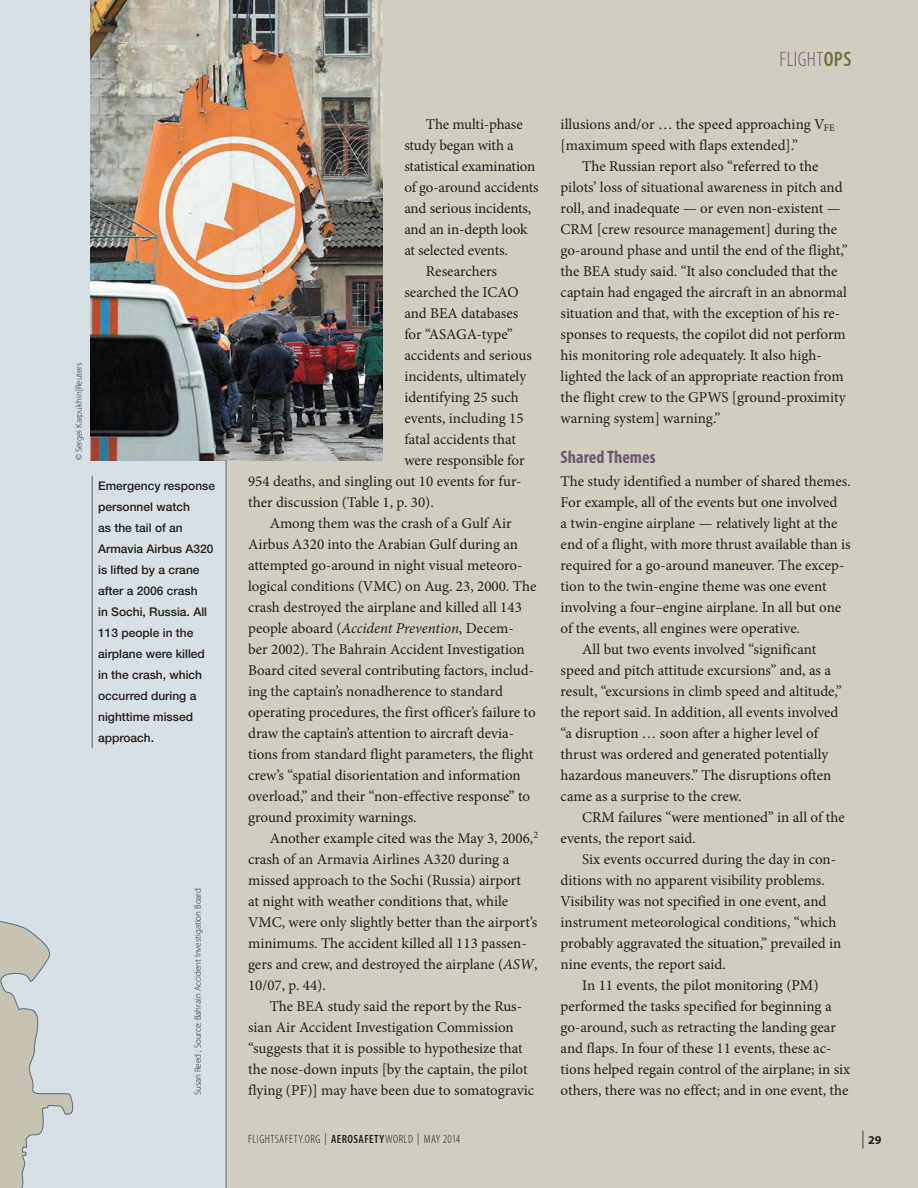
<style>
.page{position:relative;width:918px;height:1188px;background:#fff}
.page>*{position:absolute;margin:0;border:0;box-sizing:border-box;transform-origin:0 0}
.t1{font:300 condensed 21px "Myriad Pro";letter-spacing:.02em;color:#6c5775}
.Subhead_Features{font:700 condensed 18px "Myriad Pro";color:#6c5775}
.Body_Text{font:15px/21px "Minion Pro";color:#231f20}
.Body_Text_Post_Subhe{font:15px/21px "Minion Pro";letter-spacing:-.005em;color:#231f20}
.t2{font:500 12px/21px "Helvetica Neue LT Std";color:#231f20}
.t3{font:300 condensed 12px "Myriad Pro";letter-spacing:.04em;color:#231f20}
.t4{font:700 12px "Myriad Pro";color:#231f20}
.photo_credit{font:300 9px "Myriad Pro";color:#231f20}
.s1{font-style:italic}
.s2{font-weight:600;color:#727144}
.s3{font-weight:600}
.s4{font-weight:300;font-size:18px}
</style>
<div class="page">
<div style="left:226px;top:0;width:692px;height:1188px;background:#d2cebf"></div>
<div style="left:0;top:0;width:226px;height:1188px;background:#d7e0e6"></div>
<svg style="left:0;top:921px;width:74px;height:267px"></svg>
<img style="left:91px;top:0;width:292px;height:460px">
<hr style="left:226px;top:460px;width:1px;height:728px;background:#525f5b">
<hr style="left:92px;top:476px;width:1px;height:272px;background:#6c5775">
<p class="photo_credit" style="left:74px;top:460px;width:99px;rotate:-90deg">© Sergei Karpukhin|Reuters</p>
<p class="t2" style="left:98px;top:475px;width:118px">Emergency response personnel watch<br>as the tail of an<br>Armavia Airbus A320 is lifted by a crane after a 2006 crash<br>in Sochi, Russia. All<br>113 people in the airplane were killed in the crash, which occurred during a nighttime missed approach.</p>
<p class="photo_credit" style="left:192px;top:1095px;width:209px;rotate:-90deg">Susan Reed ; Source: Bahrain Accident Investigation Board</p>
<p class="Body_Text" style="left:404px;top:114px;width:136px;text-indent:22px">The multi-phase study began with a statistical examination of go-around accidents and serious incidents, and an in-depth look at selected events.</p>
<p class="Body_Text" style="left:426px;top:261px;width:73px">Researchers</p>
<p class="Body_Text" style="left:404px;top:282px;width:116px">searched the ICAO</p>
<p class="Body_Text" style="left:404px;top:303px;width:116px">and BEA databases</p>
<p class="Body_Text" style="left:404px;top:324px;width:110px">for “ASAGA-type”</p>
<p class="Body_Text" style="left:404px;top:345px;width:129px">accidents and serious</p>
<p class="Body_Text" style="left:404px;top:366px;width:123px">incidents, ultimately</p>
<p class="Body_Text" style="left:404px;top:387px;width:116px">identifying 25 such</p>
<p class="Body_Text" style="left:404px;top:408px;width:121px">events, including 15</p>
<p class="Body_Text" style="left:404px;top:429px;width:113px">fatal accidents that</p>
<p class="Body_Text" style="left:404px;top:450px;width:122px">were responsible for</p>
<p class="Body_Text" style="left:248px;top:471px;width:275px">954 deaths, and singling out 10 events for fur-</p>
<p class="Body_Text" style="left:248px;top:492px;width:187px">ther discussion (Table 1, p. 30).</p>
<p class="Body_Text" style="left:248px;top:513px;width:290px;text-indent:22px">Among them was the crash of a Gulf Air Airbus A320 into the Arabian Gulf during an attempted go-around in night visual meteoro&shy;logical conditions (VMC) on Aug. 23, 2000. The crash destroyed the airplane and killed all 143 people aboard (<span class="s1">Accident Prevention</span>, Decem&shy;ber 2002). The Bahrain Accident Investigation Board cited several contributing factors, includ&shy;ing the captain’s nonadherence to standard operating procedures, the first officer’s failure to draw the captain’s attention to aircraft devia&shy;tions from standard flight parameters, the flight crew’s “spatial disorientation and information overload,” and their “non-effective response” to ground proximity warnings.</p>
<p class="Body_Text" style="left:248px;top:828px;width:292px;text-indent:22px">Another example cited was the May 3, 2006,<sup>2 </sup>crash of an Armavia Airlines A320 during a missed approach to the Sochi (Russia) airport<br>at night with weather conditions that, while VMC, were only slightly better than the airport’s minimums. The accident killed all 113 passen&shy;gers and crew, and destroyed the airplane (<span class="s1">ASW</span>, 10/07, p. 44).</p>
<p class="Body_Text" style="left:248px;top:996px;width:288px;text-indent:22px">The BEA study said the report by the Rus&shy;sian Air Accident Investigation Commission “suggests that it is possible to hypothesize that the nose-down inputs [by the captain, the pilot flying (PF)] may have been due to somatogravic</p>
<p class="t1" style="left:780px;top:47px;width:73px">FLIGHT<span class="s2">OPS</span></p>
<p class="Body_Text" style="left:561px;top:114px;width:276px">illusions and/or … the speed approaching V<sub>FE </sub>[maximum speed with flaps extended].”</p>
<p class="Body_Text" style="left:561px;top:156px;width:289px;text-indent:22px">The Russian report also “referred to the pilots’ loss of situational awareness in pitch and roll, and inadequate — or even non-existent — CRM [crew resource management] during the go-around phase and until the end of the flight,” the BEA study said. “It also concluded that the captain had engaged the aircraft in an abnormal situation and that, with the exception of his re&shy;sponses to requests, the copilot did not perform his monitoring role adequately. It also high&shy;lighted the lack of an appropriate reaction from the flight crew to the GPWS [ground-proximity warning system] warning.”</p>
<p class="Subhead_Features" style="left:561px;top:445px;width:96px">Shared Themes</p>
<p class="Body_Text_Post_Subhe" style="left:561px;top:471px;width:292px">The study identified a number of shared themes.<br>For example, all of the events but one involved<br>a twin-engine airplane — relatively light at the end of a flight, with more thrust available than is required for a go-around maneuver. The excep&shy;tion to the twin-engine theme was one event involving a four–engine airplane. In all but one of the events, all engines were operative.</p>
<p class="Body_Text" style="left:561px;top:639px;width:283px;text-indent:22px">All but two events involved “significant speed and pitch attitude excursions” and, as a result, “excursions in climb speed and altitude,” the report said. In addition, all events involved “a disruption … soon after a higher level of thrust was ordered and generated potentially hazardous maneuvers.” The disruptions often came as a surprise to the crew.</p>
<p class="Body_Text" style="left:561px;top:807px;width:286px;text-indent:22px">CRM failures “were mentioned” in all of the events, the report said.</p>
<p class="Body_Text" style="left:561px;top:849px;width:282px;text-indent:22px">Six events occurred during the day in con&shy;ditions with no apparent visibility problems.<br>Visibility was not specified in one event, and instrument meteorological conditions, “which probably aggravated the situation,” prevailed in nine events, the report said.</p>
<p class="Body_Text" style="left:561px;top:975px;width:291px;text-indent:22px">In 11 events, the pilot monitoring (PM) performed the tasks specified for beginning a go-around, such as retracting the landing gear and flaps. In four of these 11 events, these ac&shy;tions helped regain control of the airplane; in six others, there was no effect; and in one event, the</p>
<p class="t3" style="left:248px;top:1132px;width:214px">FLIGHTSAFETY.ORG | <span class="s3">AEROSAFETY</span>WORLD | MAY 2014</p>
<p class="t4" style="left:861px;top:1132px;width:22px"><span class="s4">|</span> 29</p>
</div>
